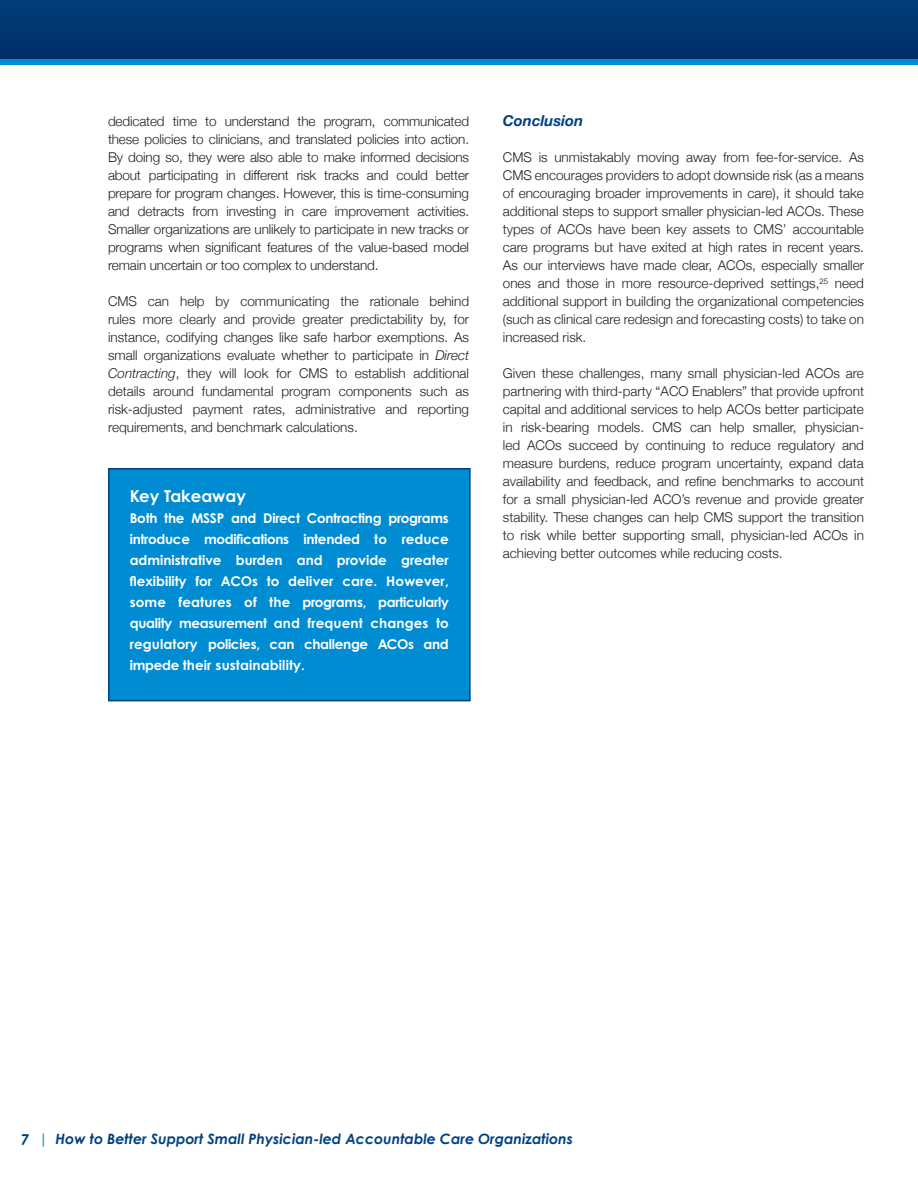
<style>
.page{position:relative;width:918px;height:1188px;background:#fff}
.page>*{position:absolute;margin:0;border:0;box-sizing:border-box;transform-origin:0 0}
.H3_White{font:700 16.5px "Century Gothic Pro";color:#fff}
.Body_Header{font:italic 700 15px "Helvetica Neue";color:#014181}
.t1{font:italic 700 14.25px "Century Gothic";color:#014181}
.Body{font:300 13.5px/18px "Helvetica Neue";color:#231f20;text-align:justify}
.white_text_no_bullet{font:700 13.5px/21px "Century Gothic Pro";letter-spacing:-.02em;color:#fff;text-align:justify}
.s1{font-style:italic}
.s2{font-size:15px}
.s3{color:#008cd2}
</style>
<div class="page">
<div style="left:0;top:58px;width:918px;height:7px;background:#008cd2"></div>
<div style="left:0;top:0;width:918px;height:58px;background:#013671"></div>
<div style="left:109px;top:469px;width:361px;height:232px;background:#008cd2"></div>
<div style="left:108px;top:468px;width:363px;height:233px;border:2px solid #014181"></div>
<p class="Body" style="left:108px;top:111px;width:363px">dedicated time to understand the program, communicated these policies to clinicians, and translated policies into action.<br>By doing so, they were also able to make informed decisions about participating in different risk tracks and could better prepare for program changes. However, this is time-consuming and detracts from investing in care improvement activities.<br>Smaller organizations are unlikely to participate in new tracks or programs when significant features of the value-based model remain uncertain or too complex to understand.</p>
<p class="Body" style="left:108px;top:291px;width:363px">CMS can help by communicating the rationale behind rules more clearly and provide greater predictability by, for instance, codifying changes like safe harbor exemptions. As small organizations evaluate whether to participate in <span class="s1">Direct Contracting</span>, they will look for CMS to establish additional details around fundamental program components such as risk-adjusted payment rates, administrative and reporting requirements, and benchmark calculations.</p>
<p class="H3_White" style="left:130px;top:486px;width:118px">Key Takeaway</p>
<p class="white_text_no_bullet" style="left:130px;top:507px;width:321px">Both the MSSP and Direct Contracting programs introduce modifications intended to reduce administrative burden and provide greater flexibility for ACOs to deliver care. However, some features of the programs, particularly quality measurement and frequent changes to regulatory policies, can challenge ACOs and impede their sustainability.</p>
<p class="Body_Header" style="left:503px;top:109px;width:82px">Conclusion</p>
<p class="Body" style="left:503px;top:147px;width:363px">CMS is unmistakably moving away from fee-for-service. As CMS encourages providers to adopt downside risk (as a means of encouraging broader improvements in care), it should take additional steps to support smaller physician-led ACOs. These types of ACOs have been key assets to CMS’ accountable care programs but have exited at high rates in recent years.<br>As our interviews have made clear, ACOs, especially smaller ones and those in more resource-deprived settings,<sup>25</sup> need additional support in building the organizational competencies (such as clinical care redesign and forecasting costs) to take on increased risk.</p>
<p class="Body" style="left:503px;top:363px;width:363px">Given these challenges, many small physician-led ACOs are partnering with third-party “ACO Enablers” that provide upfront capital and additional services to help ACOs better participate in risk-bearing models. CMS can help smaller, physician&shy;led ACOs succeed by continuing to reduce regulatory and measure burdens, reduce program uncertainty, expand data availability and feedback, and refine benchmarks to account for a small physician-led ACO’s revenue and provide greater stability. These changes can help CMS support the transition to risk while better supporting small, physician-led ACOs in achieving better outcomes while reducing costs.</p>
<p class="t1" style="left:21px;top:1130px;width:554px"><span class="s2">7</span> <span class="s3">|</span> How to Better Support Small Physician-led Accountable Care Organizations</p>
</div>
